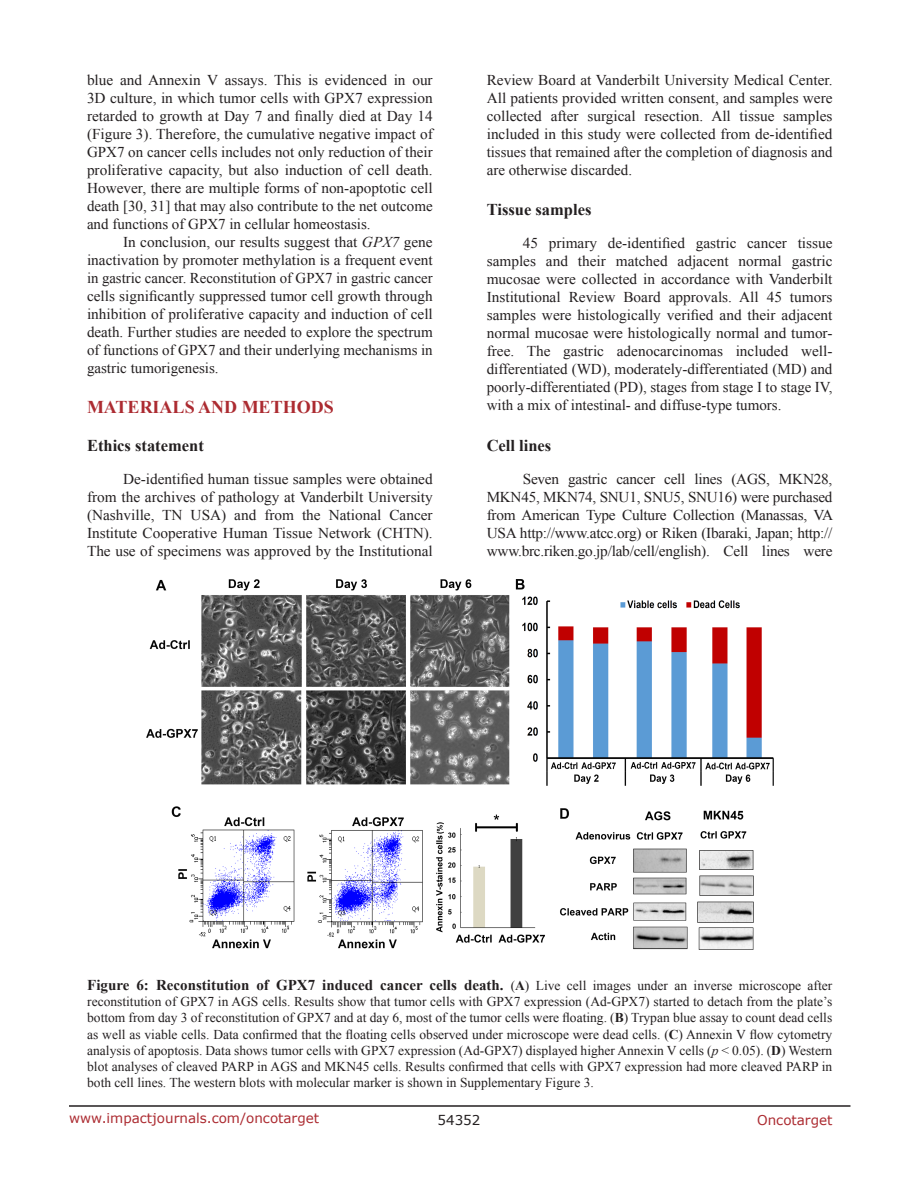
<style>
.page{position:relative;width:918px;height:1188px;background:#fff}
.page>*{position:absolute;margin:0;border:0;box-sizing:border-box;transform-origin:0 0}
.Heading{font:700 18px "Times New Roman";color:#ac2b31}
.SubHeading_middle{font:700 16.5px "Times New Roman";color:#231f20}
.SubHeading{font:700 16.5px "Times New Roman";color:#231f20}
.BodyText{font:15px/18px "Times New Roman";color:#231f20;text-align:justify}
.FigureText{font:700 15px "Times New Roman";color:#231f20}
.FigureText-2{font:13.5px/16.2px "Times New Roman";color:#231f20;text-align:justify}
.t1{font:13.5px "Verdana";color:#ac2b31}
.t2{font:13.5px "Verdana";color:#231f20}
.s1{font-style:italic}
.s2{font-weight:400;font-size:13.5px}
.s3{font-size:13.5px}
.s4{font-weight:700}
</style>
<div class="page">
<hr style="left:69px;top:1105px;width:781px;height:2px;background:#231f20">
<img style="left:146px;top:580px;width:627px;height:370px">
<p class="BodyText" style="left:87px;top:71px;width:347px">blue and Annexin V assays. This is evidenced in our 3D culture, in which tumor cells with GPX7 expression retarded to growth at Day 7 and finally died at Day 14 (Figure 3). Therefore, the cumulative negative impact of GPX7 on cancer cells includes not only reduction of their proliferative capacity, but also induction of cell death.<br>However, there are multiple forms of non-apoptotic cell death [30, 31] that may also contribute to the net outcome and functions of GPX7 in cellular homeostasis.</p>
<p class="BodyText" style="left:87px;top:233px;width:347px;text-indent:36px">In conclusion, our results suggest that <span class="s1">GPX7</span> gene inactivation by promoter methylation is a frequent event in gastric cancer. Reconstitution of GPX7 in gastric cancer cells significantly suppressed tumor cell growth through inhibition of proliferative capacity and induction of cell death. Further studies are needed to explore the spectrum of functions of GPX7 and their underlying mechanisms in gastric tumorigenesis.</p>
<p class="Heading" style="left:87px;top:395px;width:248px">MATERIALS AND METHODS</p>
<p class="SubHeading" style="left:87px;top:434px;width:118px">Ethics statement</p>
<p class="BodyText" style="left:87px;top:470px;width:347px;text-indent:36px">De-identified human tissue samples were obtained from the archives of pathology at Vanderbilt University (Nashville, TN USA) and from the National Cancer Institute Cooperative Human Tissue Network (CHTN).<br>The use of specimens was approved by the Institutional</p>
<p class="BodyText" style="left:487px;top:71px;width:347px">Review Board at Vanderbilt University Medical Center.<br>All patients provided written consent, and samples were collected after surgical resection. All tissue samples included in this study were collected from de-identified tissues that remained after the completion of diagnosis and are otherwise discarded.</p>
<p class="SubHeading_middle" style="left:487px;top:198px;width:106px">Tissue samples</p>
<p class="BodyText" style="left:487px;top:233px;width:347px;text-indent:36px">45 primary de-identified gastric cancer tissue samples and their matched adjacent normal gastric mucosae were collected in accordance with Vanderbilt Institutional Review Board approvals. All 45 tumors samples were histologically verified and their adjacent normal mucosae were histologically normal and tumor&shy;free. The gastric adenocarcinomas included well&shy;differentiated (WD), moderately-differentiated (MD) and poorly-differentiated (PD), stages from stage I to stage IV, with a mix of intestinal- and diffuse-type tumors.</p>
<p class="SubHeading_middle" style="left:487px;top:434px;width:66px">Cell lines</p>
<p class="BodyText" style="left:487px;top:469px;width:348px;text-indent:36px">Seven gastric cancer cell lines (AGS, MKN28, MKN45, MKN74, SNU1, SNU5, SNU16) were purchased from American Type Culture Collection (Manassas, VA USA http://www.atcc.org) or Riken (Ibaraki, Japan; http:// www.brc.riken.go.jp/lab/cell/english). Cell lines were</p>
<p class="FigureText" style="left:87px;top:975px;width:747px">Figure 6: Reconstitution of GPX7 induced cancer cells death. <span class="s2">(</span><span class="s3">A</span><span class="s2">) Live cell images under an inverse microscope after</span></p>
<p class="FigureText-2" style="left:87px;top:993px;width:747px">reconstitution of GPX7 in AGS cells. Results show that tumor cells with GPX7 expression (Ad-GPX7) started to detach from the plate’s bottom from day 3 of reconstitution of GPX7 and at day 6, most of the tumor cells were floating. (<span class="s4">B</span>) Trypan blue assay to count dead cells as well as viable cells. Data confirmed that the floating cells observed under microscope were dead cells. (<span class="s4">C</span>) Annexin V flow cytometry analysis of apoptosis. Data shows tumor cells with GPX7 expression (Ad-GPX7) displayed higher Annexin V cells (<span class="s1">p</span> &lt; 0.05). (<span class="s4">D</span>) Western blot analyses of cleaved PARP in AGS and MKN45 cells. Results confirmed that cells with GPX7 expression had more cleaved PARP in both cell lines. The western blots with molecular marker is shown in Supplementary Figure 3.</p>
<p class="t1" style="left:69px;top:1109px;width:252px">www.impactjournals.com/oncotarget</p>
<p class="t2" style="left:438px;top:1111px;width:44px">54352</p>
<p class="t1" style="left:757px;top:1111px;width:77px">Oncotarget</p>
</div>
